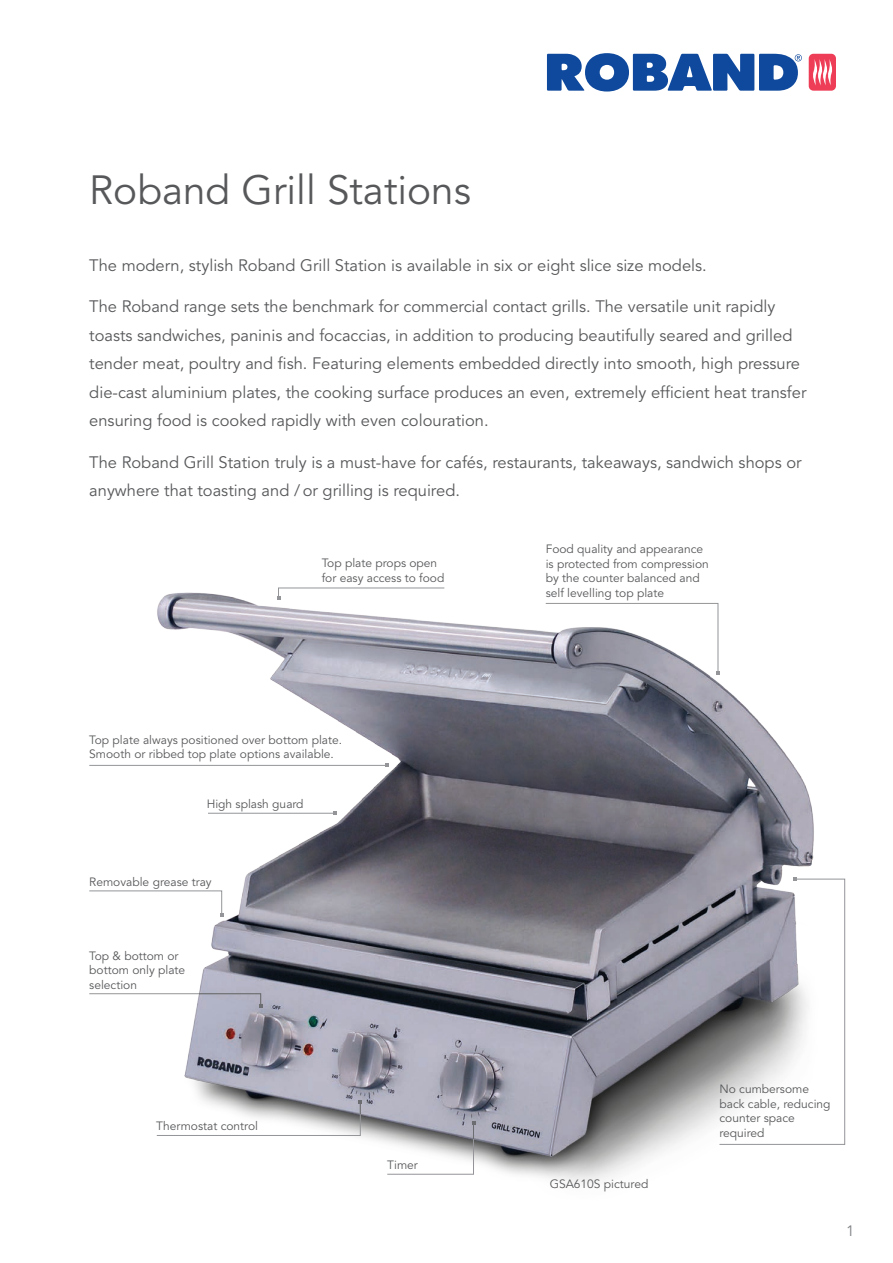
<style>
.page{position:relative;width:893px;height:1263px;background:#fff}
.page>*{position:absolute;margin:0;border:0;box-sizing:border-box;transform-origin:0 0}
.t1{font:40.5px "Avenir";color:#57585a}
.t2{font:16.5px/28.5px "Avenir";color:#57585a}
.t3{font:15px "Avenir";color:#808285}
.t4{font:12px/14.4px "Avenir";color:#57585a}
</style>
<div class="page">
<img style="left:142px;top:592px;width:704px;height:591px">
<hr style="left:208px;top:813px;width:127px;height:1px;background:#939598">
<svg style="left:89px;top:890px;width:134px;height:26px"></svg>
<svg style="left:719px;top:877px;width:126px;height:268px"></svg>
<svg style="left:386px;top:1121px;width:89px;height:54px"></svg>
<hr style="left:89px;top:765px;width:298px;height:1px;background:#939598">
<svg style="left:277px;top:587px;width:168px;height:13px"></svg>
<svg style="left:545px;top:603px;width:174px;height:71px"></svg>
<svg style="left:89px;top:993px;width:173px;height:15px"></svg>
<svg style="left:156px;top:1101px;width:206px;height:35px"></svg>
<svg style="left:547px;top:53px;width:255px;height:39px"></svg>
<svg style="left:809px;top:54px;width:27px;height:37px"></svg>
<h1 class="t1" style="left:89px;top:166px;width:383px">Roband Grill Stations</h1>
<p class="t2" style="left:89px;top:252px;width:619px">The modern, stylish Roband Grill Station is available in six or eight slice size models.</p>
<p class="t2" style="left:89px;top:293px;width:719px">The Roband range sets the benchmark for commercial contact grills. The versatile unit rapidly toasts sandwiches, paninis and focaccias, in addition to producing beautifully seared and grilled tender meat, poultry and fish. Featuring elements embedded directly into smooth, high pressure die-cast aluminium plates, the cooking surface produces an even, extremely efficient heat transfer ensuring food is cooked rapidly with even colouration.</p>
<p class="t2" style="left:89px;top:448px;width:714px">The Roband Grill Station truly is a must-have for cafés, restaurants, takeaways, sandwich shops or anywhere that toasting and / or grilling is required.</p>
<p class="t4" style="left:322px;top:556px;width:124px">Top plate props open for easy access to food</p>
<p class="t4" style="left:546px;top:542px;width:165px">Food quality and appearance is protected from compression by the counter balanced and self levelling top plate</p>
<p class="t4" style="left:89px;top:733px;width:254px">Top plate always positioned over bottom plate.<br>Smooth or ribbed top plate options available.</p>
<p class="t4" style="left:207px;top:797px;width:98px">High splash guard</p>
<p class="t4" style="left:89px;top:875px;width:124px">Removable grease tray</p>
<p class="t4" style="left:89px;top:949px;width:97px">Top &amp; bottom or bottom only plate selection</p>
<p class="t4" style="left:156px;top:1119px;width:103px">Thermostat control</p>
<p class="t4" style="left:387px;top:1158px;width:32px">Timer</p>
<p class="t4" style="left:550px;top:1177px;width:100px">GSA610S pictured</p>
<p class="t4" style="left:719px;top:1082px;width:113px">No cumbersome back cable, reducing counter space required</p>
<p class="t3" style="left:846px;top:1222px;width:10px">1</p>
</div>
